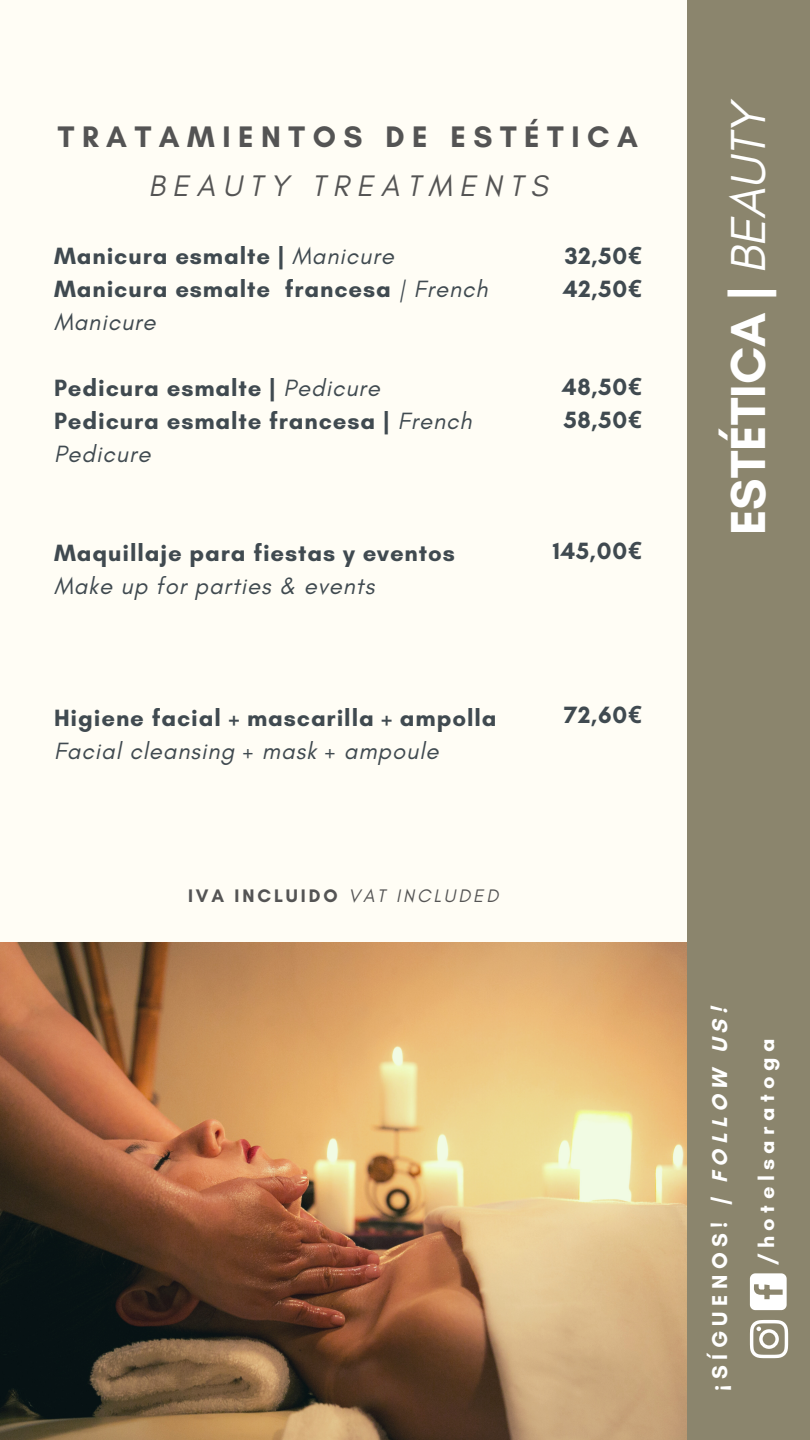
<style>
.page{position:relative;width:810px;height:1440px;background:#fffdf5}
.page>*{position:absolute;margin:0;border:0;box-sizing:border-box;transform-origin:0 0}
.t1{font:700 50px "Glacial Indifference";color:#fff}
.t2{font:700 30.3px "Glacial Indifference";letter-spacing:.25em;color:#545454}
.t3{font:italic 30.3px "Glacial Indifference";letter-spacing:.25em;color:#545454}
.t4{font:700 24px/33px "Glacial Indifference";letter-spacing:.035em;color:#404a50}
.t5{font:italic 24px "Glacial Indifference";letter-spacing:.035em;color:#404a50}
.t6{font:700 21.9px/46.9px "Glacial Indifference";letter-spacing:.25em;color:#fff}
.t7{font:700 18.5px "Glacial Indifference";letter-spacing:.155em;color:#545454}
.s1{font-weight:400;font-style:italic}
.s2{font-family:"Noto Sans"}
</style>
<div class="page">
<img style="left:0;top:942px;width:688px;height:498px">
<div style="left:688px;top:0;width:122px;height:1440px;background:#8b856d"></div>
<svg style="left:750px;top:1320px;width:38px;height:38px"></svg>
<svg style="left:750px;top:1273px;width:37px;height:37px"></svg>
<p class="t2" style="left:58px;top:118px;width:582px">TRATAMIENTOS DE ESTÉTICA</p>
<p class="t3" style="left:148px;top:167px;width:401px">BEAUTY TREATMENTS</p>
<p class="t4" style="left:54px;top:239px;width:435px">Manicura esmalte | <span class="s1">Manicure<br></span>Manicura esmalte francesa <span class="s1">| French<br>Manicure</span></p>
<p class="t4" style="left:54px;top:371px;width:419px">Pedicura esmalte | <span class="s1">Pedicure<br></span>Pedicura esmalte francesa | <span class="s1">French<br>Pedicure</span></p>
<p class="t4" style="left:54px;top:536px;width:402px">Maquillaje para fiestas y eventos</p>
<p class="t5" style="left:54px;top:571px;width:322px">Make up for parties &amp; events</p>
<p class="t4" style="left:54px;top:701px;width:444px">Higiene facial + mascarilla + ampolla</p>
<p class="t5" style="left:54px;top:736px;width:386px">Facial cleansing + mask + ampoule</p>
<p class="t7" style="left:188px;top:885px;width:312px">IVA INCLUIDO <span class="s1">VAT INCLUDED</span></p>
<p class="t4" style="left:563px;top:240px;width:80px">32,50<span class="s2">€<br></span>42,50<span class="s2">€</span></p>
<p class="t4" style="left:562px;top:371px;width:81px">48,50<span class="s2">€<br></span>58,50<span class="s2">€</span></p>
<p class="t4" style="left:553px;top:534px;width:91px">145,00<span class="s2">€</span></p>
<p class="t4" style="left:564px;top:698px;width:79px">72,60<span class="s2">€</span></p>
<h1 class="t1" style="left:718px;top:535px;width:438px;rotate:-90deg">ESTÉTICA | <span class="s1">BEAUTY</span></h1>
<p class="t6" style="left:696px;top:1265px;width:261px;text-indent:-126px;rotate:-90deg"><span class="s2">¡</span>SÍGUENOS! | FOLLOW US! /hotelsaratoga</p>
</div>
